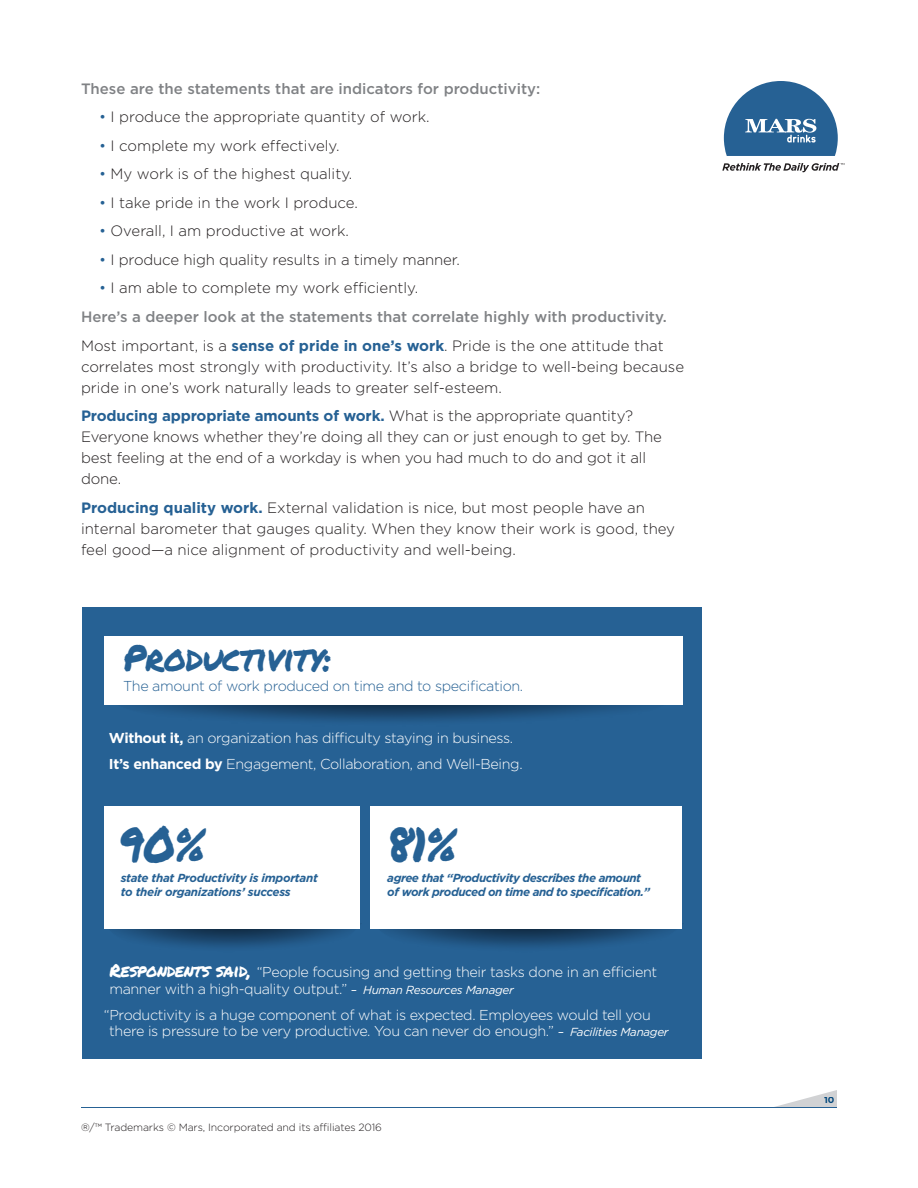
<style>
.page{position:relative;width:918px;height:1188px;background:#fff}
.page>*{position:absolute;margin:0;border:0;box-sizing:border-box;transform-origin:0 0}
.t1{font:47.85px "Permanent Marker";color:#266194}
.t2{font:35.85px "Permanent Marker";letter-spacing:-.025em;color:#266194}
.t3{font:300 15px/21px "Gotham";color:#231f20}
.t4{font:500 15px "Gotham";color:#808285}
.t5{font:300 14.4px/16.2px "Gotham";letter-spacing:-.025em;color:#fff}
.t6{font:300 14.4px "Gotham";letter-spacing:-.025em;color:#266194}
.t7{font:italic 700 11.7px/14.4px "Gotham";letter-spacing:-.04em;color:#266194}
.t8{font:300 10.5px "Gotham";letter-spacing:-.01em;color:#231f20}
.t9{font:700 9px "Gotham";color:#005594}
.s1{color:#266194}
.s2{font-weight:500;color:#808285}
.s3{font-weight:700;color:#266194}
.s4{font-weight:700}
.s5{font-family:"Permanent Marker";font-weight:400;font-size:18px}
.s6{font-weight:400;font-style:italic;font-size:11.7px}
</style>
<div class="page">
<hr style="left:81px;top:1107px;width:756px;height:1px;background:#266194">
<svg style="left:775px;top:1090px;width:62px;height:17px"></svg>
<div style="left:83px;top:608px;width:619px;height:451px;background:#266194"></div>
<div style="left:104px;top:636px;width:578px;height:69px;background:#fff"></div>
<img style="left:374px;top:928px;width:308px;height:19px">
<div style="left:370px;top:806px;width:312px;height:122px;background:#fff"></div>
<img style="left:105px;top:928px;width:255px;height:19px">
<div style="left:104px;top:806px;width:256px;height:122px;background:#fff"></div>
<svg style="left:724px;top:81px;width:114px;height:75px"></svg>
<svg style="left:722px;top:163px;width:122px;height:9px"></svg>
<p class="t4" style="left:81px;top:80px;width:461px">These are the statements that are indicators for productivity:</p>
<p class="t3" style="left:99px;top:106px;width:332px"><span class="s1">•</span> I produce the appropriate quantity of work.</p>
<p class="t3" style="left:99px;top:135px;width:242px"><span class="s1">•</span> I complete my work effectively.</p>
<p class="t3" style="left:99px;top:163px;width:255px"><span class="s1">•</span> My work is of the highest quality.</p>
<p class="t3" style="left:99px;top:192px;width:261px"><span class="s1">•</span> I take pride in the work I produce.</p>
<p class="t3" style="left:99px;top:220px;width:252px"><span class="s1">•</span> Overall, I am productive at work.</p>
<p class="t3" style="left:99px;top:249px;width:362px"><span class="s1">•</span> I produce high quality results in a timely manner.</p>
<p class="t3" style="left:81px;top:274px;width:587px;line-height:28.5px;text-indent:18px"><span class="s1">•</span> I am able to complete my work efficiently.<br><span class="s2">Here’s a deeper look at the statements that correlate highly with productivity.<br></span>Most important, is a <span class="s3">sense of pride in one’s work</span>. Pride is the one attitude that</p>
<p class="t3" style="left:81px;top:356px;width:605px">correlates most strongly with productivity. It’s also a bridge to well-being because pride in one’s work naturally leads to greater self-esteem.</p>
<p class="t3" style="left:81px;top:405px;width:582px"><span class="s3">Producing appropriate amounts of work.</span> What is the appropriate quantity?<br>Everyone knows whether they’re doing all they can or just enough to get by. The best feeling at the end of a workday is when you had much to do and got it all done.</p>
<p class="t3" style="left:81px;top:497px;width:596px"><span class="s3">Producing quality work.</span> External validation is nice, but most people have an internal barometer that gauges quality. When they know their work is good, they feel good—a nice alignment of productivity and well-being.</p>
<h2 class="t2" style="left:123px;top:631px;width:210px">Productivity:</h2>
<p class="t6" style="left:123px;top:678px;width:401px">The amount of work produced on time and to specification.</p>
<p class="t5" style="left:109px;top:724px;width:415px;line-height:26.4px"><span class="s4">Without it,</span> an organization has difficulty staying in business.<br><span class="s4">It’s enhanced by</span> Engagement, Collaboration, and Well-Being.</p>
<h1 class="t1" style="left:119px;top:809px;width:88px">90%</h1>
<p class="t7" style="left:121px;top:870px;width:199px">state that Productivity is important to their organizations’ success</p>
<h1 class="t1" style="left:388px;top:809px;width:71px">81%</h1>
<p class="t7" style="left:387px;top:870px;width:264px">agree that “Productivity describes the amount of work produced on time and to specification.”</p>
<p class="t5" style="left:109px;top:964px;width:549px"><span class="s5">Respondents said,</span> “People focusing and getting their tasks done in an efficient manner with a high-quality output.” <span class="s6">– Human Resources Manager</span></p>
<p class="t5" style="left:109px;top:1007px;width:561px;text-indent:-5px">“Productivity is a huge component of what is expected. Employees would tell you there is pressure to be very productive. You can never do enough.” <span class="s6">– Facilities Manager</span></p>
<p class="t8" style="left:81px;top:1121px;width:303px">®/™ Trademarks © Mars, Incorporated and its affiliates 2016</p>
<p class="t9" style="left:824px;top:1095px;width:12px">10</p>
</div>
